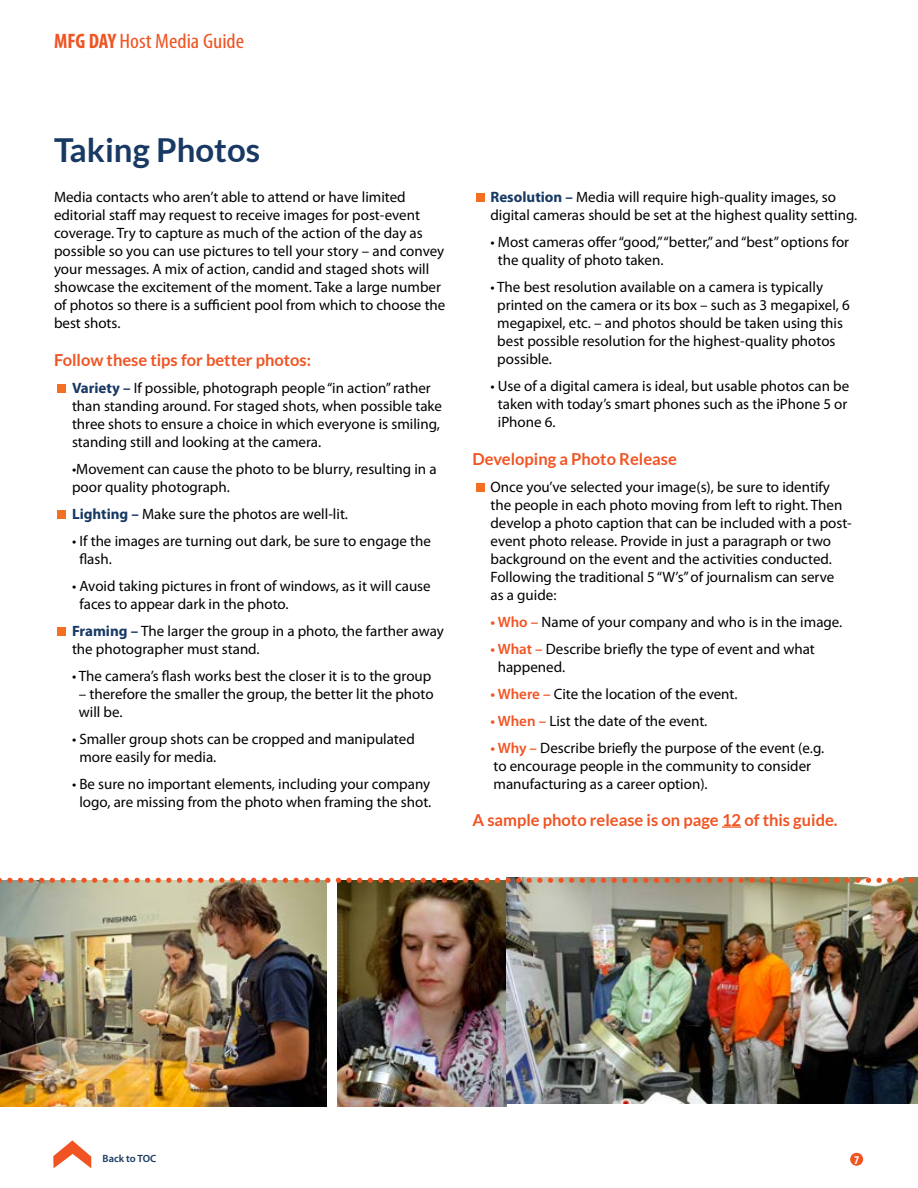
<style>
.page{position:relative;width:918px;height:1188px;background:#fff}
.page>*{position:absolute;margin:0;border:0;box-sizing:border-box;transform-origin:0 0}
.t1{font:700 33px "Lato";color:#173963}
.t2{font:condensed 21px "Myriad Pro";color:#f05423;scale:1.1 1}
.t3{font:700 16.5px "Lato";color:#f05423}
.t4{font:15px/18px "Myriad Pro";color:#000}
.t5{font:700 condensed 12px "Myriad Pro";color:#fff}
.t6{font:600 10.5px "Myriad Pro";color:#173963}
.s1{font-weight:700}
.s2{font-weight:700;color:#173963}
.s3{font-weight:600;color:#f05423}
</style>
<div class="page">
<div style="left:850px;top:1153px;width:13px;height:13px;background:#f05423;border-radius:50%"></div>
<svg style="left:53px;top:1140px;width:38px;height:28px"></svg>
<div style="left:58px;top:384px;width:8px;height:9px;background:#f36f21"></div>
<div style="left:58px;top:510px;width:8px;height:9px;background:#f36f21"></div>
<div style="left:57px;top:627px;width:8px;height:9px;background:#f36f21"></div>
<svg style="left:722px;top:826px;width:19px;height:2px"></svg>
<div style="left:476px;top:194px;width:9px;height:8px;background:#f36f21"></div>
<div style="left:476px;top:483px;width:9px;height:9px;background:#f36f21"></div>
<img style="left:0;top:883px;width:326px;height:224px">
<img style="left:337px;top:883px;width:170px;height:224px">
<img style="left:507px;top:883px;width:411px;height:221px">
<img style="left:0;top:878px;width:918px;height:5px">
<h2 class="t2" style="left:54px;top:29px;width:174px"><span class="s1">MFG DAY</span> Host Media Guide</h2>
<h1 class="t1" style="left:54px;top:131px;width:208px">Taking Photos</h1>
<p class="t4" style="left:54px;top:188px;width:393px">Media contacts who aren’t able to attend or have limited editorial staff may request to receive images for post-event coverage. Try to capture as much of the action of the day as possible so you can use pictures to tell your story – and convey your messages. A mix of action, candid and staged shots will showcase the excitement of the moment. Take a large number of photos so there is a sufficient pool from which to choose the best shots.</p>
<p class="t3" style="left:54px;top:350px;width:259px">Follow these tips for better photos:</p>
<p class="t4" style="left:72px;top:378px;width:372px"><span class="s2">Variety –</span> If possible, photograph people “in action” rather than standing around. For staged shots, when possible take three shots to ensure a choice in which everyone is smiling, standing still and looking at the camera.</p>
<p class="t4" style="left:72px;top:459px;width:366px">•Movement can cause the photo to be blurry, resulting in a poor quality photograph.</p>
<p class="t4" style="left:72px;top:504px;width:278px"><span class="s2">Lighting –</span> Make sure the photos are well-lit.</p>
<p class="t4" style="left:79px;top:531px;width:353px;text-indent:-7px">• If the images are turning out dark, be sure to engage the flash.</p>
<p class="t4" style="left:79px;top:576px;width:353px;text-indent:-7px">• Avoid taking pictures in front of windows, as it will cause faces to appear dark in the photo.</p>
<p class="t4" style="left:72px;top:621px;width:373px"><span class="s2">Framing –</span> The larger the group in a photo, the farther away the photographer must stand.</p>
<p class="t4" style="left:72px;top:666px;width:361px">• The camera’s flash works best the closer it is to the group</p>
<p class="t4" style="left:79px;top:684px;width:356px">– therefore the smaller the group, the better lit the photo will be.</p>
<p class="t4" style="left:79px;top:729px;width:337px;text-indent:-7px">• Smaller group shots can be cropped and manipulated more easily for media.</p>
<p class="t4" style="left:72px;top:774px;width:361px;text-align:center">• Be sure no important elements, including your company logo, are missing from the photo when framing the shot.</p>
<p class="t4" style="left:491px;top:188px;width:368px"><span class="s2">Resolution –</span> Media will require high-quality images, so digital cameras should be set at the highest quality setting.</p>
<p class="t4" style="left:498px;top:233px;width:353px;text-indent:-7px">• Most cameras offer “good,” “better,” and “best” options for the quality of photo taken.</p>
<p class="t4" style="left:497px;top:278px;width:354px;text-indent:-7px">• The best resolution available on a camera is typically printed on the camera or its box – such as 3 megapixel, 6 megapixel, etc. – and photos should be taken using this best possible resolution for the highest-quality photos possible.</p>
<p class="t4" style="left:498px;top:377px;width:353px;text-indent:-7px">• Use of a digital camera is ideal, but usable photos can be taken with today’s smart phones such as the iPhone 5 or iPhone 6.</p>
<p class="t3" style="left:472px;top:449px;width:206px">Developing a Photo Release</p>
<p class="t4" style="left:491px;top:477px;width:363px">Once you’ve selected your image(s), be sure to identify the people in each photo moving from left to right. Then develop a photo caption that can be included with a post&shy;event photo release. Provide in just a paragraph or two background on the event and the activities conducted.<br>Following the traditional 5 “W’s” of journalism can serve<br>as a guide:</p>
<p class="t4" style="left:491px;top:612px;width:353px"><span class="s3">• Who –</span> Name of your company and who is in the image.</p>
<p class="t4" style="left:498px;top:639px;width:319px;text-indent:-7px"><span class="s3">• What –</span> Describe briefly the type of event and what happened.</p>
<p class="t4" style="left:491px;top:684px;width:249px"><span class="s3">• Where –</span> Cite the location of the event.</p>
<p class="t4" style="left:491px;top:711px;width:218px"><span class="s3">• When –</span> List the date of the event.</p>
<p class="t4" style="left:491px;top:738px;width:335px"><span class="s3">• Why –</span> Describe briefly the purpose of the event (e.g. to encourage people in the community to consider manufacturing as a career option).</p>
<p class="t3" style="left:472px;top:811px;width:367px">A sample photo release is on page 12 of this guide.</p>
<p class="t6" style="left:103px;top:1152px;width:55px">Back to TOC</p>
<p class="t5" style="left:854px;top:1152px;width:7px">7</p>
</div>
